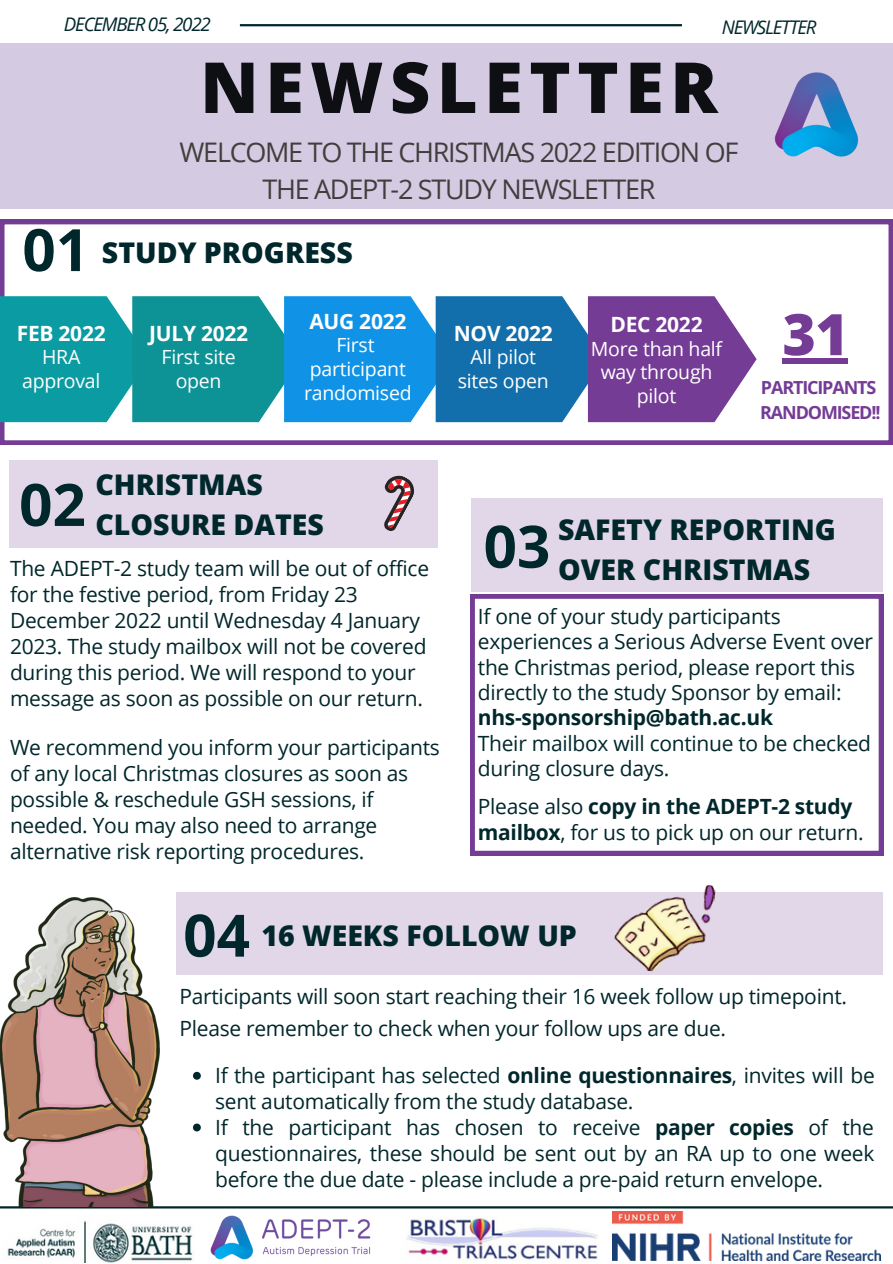
<style>
.page{position:relative;width:893px;height:1264px;background:#fff}
.page>*{position:absolute;margin:0;border:0;box-sizing:border-box;transform-origin:0 0}
.t1{font:800 70.5px "Open Sans";letter-spacing:.09em;color:#0e0f12}
.t2{font:700 58.5px "Open Sans";color:#00272b}
.t3{font:800 57.3px "Open Sans";color:#753c96}
.t4{font:800 28.5px/39.3px "Open Sans";color:#00272b;text-align:center}
.t5{font:27px/37px "Open Sans";letter-spacing:-.045em;color:#413f3d;text-align:center}
.t6{font:21px/25.8px "Open Sans";letter-spacing:-.015em;color:#00272b}
.t7{font:700 21px "Open Sans";letter-spacing:-.01em;color:#fff}
.t8{font:700 21px "Open Sans";letter-spacing:-.015em;color:#00272b}
.t9{font:19.5px/23.5px "Open Sans";letter-spacing:-.015em;color:#fff;text-align:center}
.t10{font:italic 18.75px "Open Sans";letter-spacing:-.065em;color:#00272b}
.t11{font:700 18px/24.8px "Open Sans";letter-spacing:-.065em;color:#753c96}
.s1{font-weight:700;font-size:58.35px}
.s2{font-weight:700}
.s3{font-weight:700;font-size:58.5px}
</style>
<div class="page">
<div style="left:0;top:44px;width:892px;height:165px;background:#d4cbe3"></div>
<img style="left:774px;top:72px;width:85px;height:85px">
<svg style="left:470px;top:594px;width:413px;height:261px"></svg>
<img style="left:7px;top:1221px;width:186px;height:41px">
<img style="left:195px;top:1208px;width:190px;height:52px">
<img style="left:612px;top:1211px;width:268px;height:49px">
<img style="left:406px;top:1218px;width:192px;height:42px">
<hr style="left:0;top:1206px;width:892px;height:2px;background:#00272b">
<div style="left:10px;top:460px;width:428px;height:88px;background:#e2d7e9"></div>
<svg style="left:384px;top:475px;width:30px;height:56px"></svg>
<hr style="left:240px;top:24px;width:442px;height:2px;background:#00272b">
<img style="left:0;top:897px;width:160px;height:309px">
<div style="left:176px;top:892px;width:706px;height:83px;background:#e2d7e9"></div>
<img style="left:614px;top:885px;width:101px;height:87px">
<svg style="left:0;top:220px;width:892px;height:225px"></svg>
<svg style="left:0;top:296px;width:756px;height:126px;background:#3283b2"></svg>
<div style="left:782px;top:358px;width:65px;height:6px;background:#753c96"></div>
<div style="left:471px;top:498px;width:411px;height:93px;background:#e2d7e9"></div>
<svg style="left:193px;top:1071px;width:8px;height:8px"></svg>
<svg style="left:193px;top:1123px;width:8px;height:8px"></svg>
<p class="t10" style="left:64px;top:11px;width:148px">DECEMBER 05, 2022</p>
<p class="t10" style="left:721px;top:14px;width:96px">NEWSLETTER</p>
<h1 class="t1" style="left:200px;top:38px;width:519px">NEWSLETTER</h1>
<p class="t5" style="left:179px;top:133px;width:560px">WELCOME TO THE CHRISTMAS 2022 EDITION OF<br>THE ADEPT-2 STUDY NEWSLETTER</p>
<h3 class="t4" style="left:22px;top:232px;width:332px"><span class="s1">01</span> STUDY PROGRESS</h3>
<p class="t7" style="left:17px;top:318px;width:90px">FEB 2022</p>
<p class="t9" style="left:22px;top:345px;width:80px">HRA approval</p>
<p class="t7" style="left:149px;top:318px;width:101px">JULY 2022</p>
<p class="t9" style="left:162px;top:345px;width:76px">First site open</p>
<p class="t7" style="left:309px;top:306px;width:99px">AUG 2022</p>
<p class="t9" style="left:304px;top:333px;width:109px">First participant randomised</p>
<p class="t7" style="left:454px;top:318px;width:100px">NOV 2022</p>
<p class="t9" style="left:458px;top:345px;width:92px">All pilot sites open</p>
<p class="t7" style="left:610px;top:310px;width:94px">DEC 2022</p>
<p class="t9" style="left:591px;top:336px;width:133px">More than half way through pilot</p>
<h3 class="t3" style="left:782px;top:294px;width:68px">31</h3>
<p class="t11" style="left:760px;top:375px;width:122px">PARTICIPANTS<br>RANDOMISED!!</p>
<h3 class="t4" style="left:19px;top:464px;width:306px">CHRISTMAS<br><sup>02</sup> CLOSURE DATES</h3>
<p class="t6" style="left:10px;top:555px;width:420px">The ADEPT-2 study team will be out of office for the festive period, from Friday 23<br>December 2022 until Wednesday 4 January 2023. The study mailbox will not be covered during this period. We will respond to your message as soon as possible on our return.</p>
<p class="t6" style="left:10px;top:734px;width:431px">We recommend you inform your participants of any local Christmas closures as soon as possible &amp; reschedule GSH sessions, if needed. You may also need to arrange alternative risk reporting procedures.</p>
<h2 class="t2" style="left:483px;top:505px;width:68px">03</h2>
<h3 class="t4" style="left:558px;top:509px;width:279px;text-align:left">SAFETY REPORTING<br>OVER CHRISTMAS</h3>
<p class="t6" style="left:478px;top:603px;width:396px;line-height:25.3px">If one of your study participants experiences a Serious Adverse Event over the Christmas period, please report this directly to the study Sponsor by email:</p>
<p class="t8" style="left:478px;top:702px;width:296px">nhs-sponsorship@bath.ac.uk</p>
<p class="t6" style="left:478px;top:729px;width:394px;line-height:25.3px">Their mailbox will continue to be checked during closure days.</p>
<p class="t6" style="left:478px;top:793px;width:387px;line-height:25.3px">Please also <span class="s2">copy in the ADEPT-2 study mailbox</span>, for us to pick up on our return.</p>
<h3 class="t4" style="left:183px;top:915px;width:395px"><span class="s3">04</span> 16 WEEKS FOLLOW UP</h3>
<p class="t6" style="left:179px;top:980px;width:669px;line-height:31.5px">Participants will soon start reaching their 16 week follow up timepoint.<br>Please remember to check when your follow ups are due.</p>
<p class="t6" style="left:215px;top:1062px;width:661px">If the participant has selected <span class="s2">online questionnaires</span>, invites will be sent automatically from the study database.<br>If the participant has chosen to receive <span class="s2">paper copies</span> of the questionnaires, these should be sent out by an RA up to one week before the due date - please include a pre-paid return envelope.</p>
</div>
